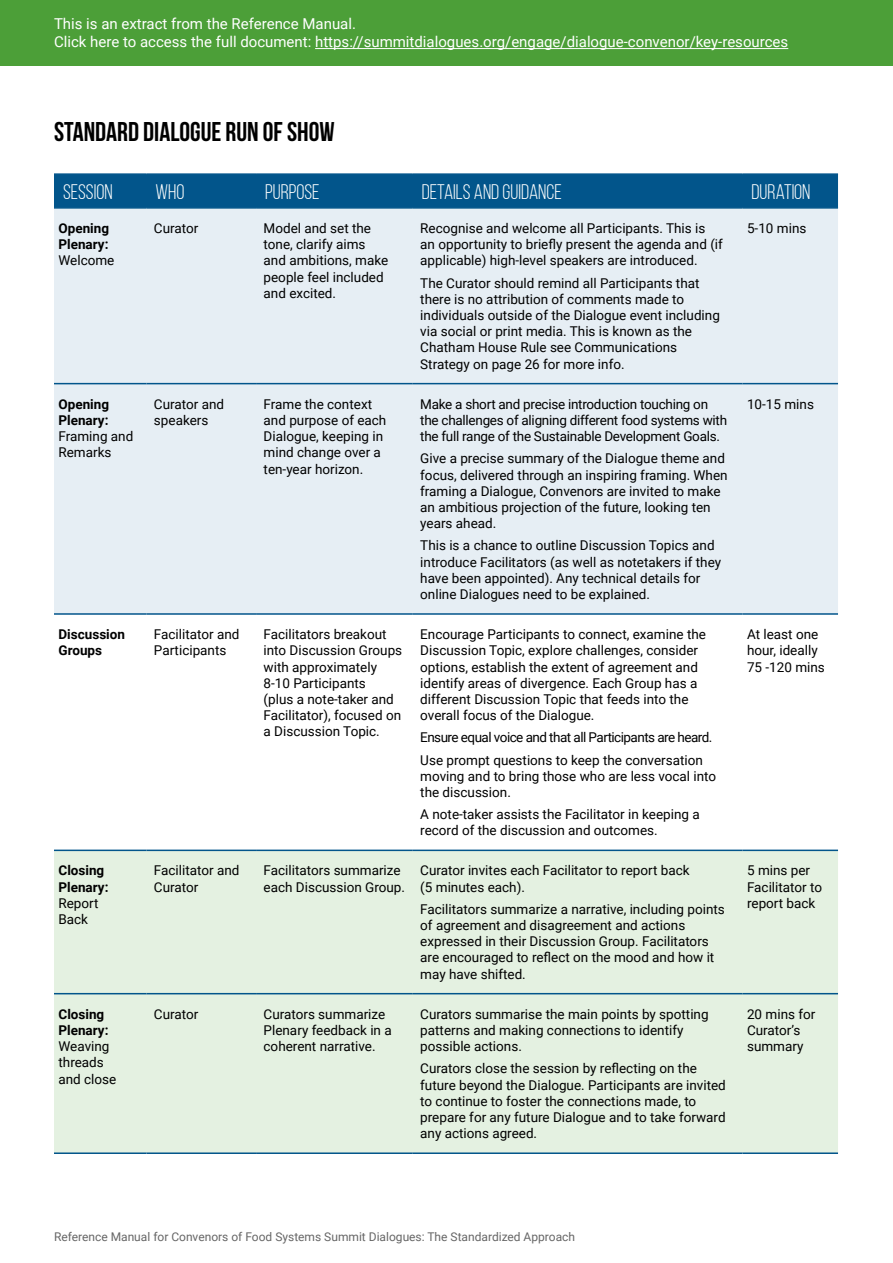
<style>
.page{position:relative;width:893px;height:1263px;background:#fff}
.page>*{position:absolute;margin:0;border:0;box-sizing:border-box;transform-origin:0 0}
.t1{font:700 27px "Bebas Neue";color:#000}
.t2{font:21px "Bebas Neue";color:#fff}
.t3{font:15px/18px "Roboto";color:#fff}
.t4{font:13.5px/16.2px "Roboto";color:#000}
.t5{font:13.5px/16.2px "Roboto";letter-spacing:-.02em;color:#000}
.t6{font:13.5px/22.2px "Roboto";letter-spacing:-.04em;color:#000}
.t7{font:700 13.5px/16.2px "Roboto";color:#000}
.t8{font:12px "Roboto";color:#666}
</style>
<div class="page">
<div style="left:0;top:0;width:893px;height:66px;background:#4c9f38"></div>
<hr style="left:315px;top:48px;width:473px;height:1px;background:#fff">
<div style="left:54px;top:175px;width:784px;height:32px;background:#02558b"></div>
<div style="left:54px;top:209px;width:784px;height:404px;background:#e6eef4"></div>
<div style="left:54px;top:851px;width:784px;height:301px;background:#e4f1e1"></div>
<hr style="left:54px;top:173px;width:92px;height:2px;background:#02558b">
<hr style="left:146px;top:173px;width:110px;height:2px;background:#02558b">
<hr style="left:146px;top:175px;width:1px;height:32px;background:#02558b">
<hr style="left:256px;top:173px;width:157px;height:2px;background:#02558b">
<hr style="left:255px;top:175px;width:2px;height:32px;background:#02558b">
<hr style="left:413px;top:173px;width:329px;height:2px;background:#02558b">
<hr style="left:412px;top:175px;width:1px;height:32px;background:#02558b">
<hr style="left:742px;top:173px;width:96px;height:2px;background:#02558b">
<hr style="left:742px;top:175px;width:1px;height:32px;background:#02558b">
<hr style="left:54px;top:207px;width:92px;height:2px;background:#02558b">
<hr style="left:146px;top:207px;width:110px;height:2px;background:#02558b">
<hr style="left:256px;top:207px;width:157px;height:2px;background:#02558b">
<hr style="left:413px;top:207px;width:329px;height:2px;background:#02558b">
<hr style="left:742px;top:207px;width:96px;height:2px;background:#02558b">
<hr style="left:54px;top:383px;width:92px;height:1px;background:#02558b">
<hr style="left:146px;top:383px;width:110px;height:1px;background:#02558b">
<hr style="left:256px;top:383px;width:157px;height:1px;background:#02558b">
<hr style="left:413px;top:383px;width:329px;height:1px;background:#02558b">
<hr style="left:742px;top:383px;width:96px;height:1px;background:#02558b">
<hr style="left:54px;top:613px;width:92px;height:2px;background:#02558b">
<hr style="left:146px;top:613px;width:110px;height:2px;background:#02558b">
<hr style="left:256px;top:613px;width:157px;height:2px;background:#02558b">
<hr style="left:413px;top:613px;width:329px;height:2px;background:#02558b">
<hr style="left:742px;top:613px;width:96px;height:2px;background:#02558b">
<hr style="left:54px;top:849px;width:92px;height:2px;background:#02558b">
<hr style="left:146px;top:849px;width:110px;height:2px;background:#02558b">
<hr style="left:256px;top:849px;width:157px;height:2px;background:#02558b">
<hr style="left:413px;top:849px;width:329px;height:2px;background:#02558b">
<hr style="left:742px;top:849px;width:96px;height:2px;background:#02558b">
<hr style="left:54px;top:993px;width:92px;height:1px;background:#02558b">
<hr style="left:146px;top:993px;width:110px;height:1px;background:#02558b">
<hr style="left:256px;top:993px;width:157px;height:1px;background:#02558b">
<hr style="left:413px;top:993px;width:329px;height:1px;background:#02558b">
<hr style="left:742px;top:993px;width:96px;height:1px;background:#02558b">
<hr style="left:54px;top:1152px;width:92px;height:2px;background:#02558b">
<hr style="left:146px;top:1152px;width:110px;height:2px;background:#02558b">
<hr style="left:256px;top:1152px;width:157px;height:2px;background:#02558b">
<hr style="left:413px;top:1152px;width:329px;height:2px;background:#02558b">
<hr style="left:742px;top:1152px;width:96px;height:2px;background:#02558b">
<p class="t3" style="left:54px;top:15px;width:736px">This is an extract from the Reference Manual.<br>Click here to access the full document: https://summitdialogues.org/engage/dialogue-convenor/key-resources</p>
<h1 class="t1" style="left:54px;top:117px;width:282px">STANDARD DIALOGUE RUN OF SHOW</h1>
<h2 class="t2" style="left:63px;top:180px;width:51px">SESSION</h2>
<h2 class="t2" style="left:155px;top:180px;width:30px">WHO</h2>
<h2 class="t2" style="left:265px;top:180px;width:56px">PURPOSE</h2>
<h2 class="t2" style="left:422px;top:180px;width:141px">DETAILS AND GUIDANCE</h2>
<h2 class="t2" style="left:752px;top:180px;width:60px">DURATION</h2>
<p class="t7" style="left:58px;top:220px;width:52px">Opening<br>Plenary:</p>
<p class="t4" style="left:58px;top:252px;width:57px">Welcome</p>
<p class="t4" style="left:154px;top:220px;width:46px">Curator</p>
<p class="t4" style="left:264px;top:220px;width:126px">Model and set the tone, clarify aims and ambitions, make people feel included and excited.</p>
<p class="t4" style="left:420px;top:220px;width:304px">Recognise and welcome all Participants. This is an opportunity to briefly present the agenda and (if applicable) high-level speakers are introduced.</p>
<p class="t4" style="left:747px;top:220px;width:61px">5-10 mins</p>
<p class="t4" style="left:420px;top:274px;width:301px">The Curator should remind all Participants that there is no attribution of comments made to individuals outside of the Dialogue event including via social or print media. This is known as the Chatham House Rule see Communications Strategy on page 26 for more info.</p>
<p class="t7" style="left:58px;top:395px;width:52px">Opening<br>Plenary:</p>
<p class="t4" style="left:58px;top:428px;width:76px">Framing and<br>Remarks</p>
<p class="t4" style="left:154px;top:395px;width:72px">Curator and speakers</p>
<p class="t4" style="left:264px;top:395px;width:124px">Frame the context and purpose of each<br>Dialogue, keeping in mind change over a ten-year horizon.</p>
<p class="t5" style="left:420px;top:395px;width:308px">Make a short and precise introduction touching on the challenges of aligning different food systems with the full range of the Sustainable Development Goals.</p>
<p class="t4" style="left:420px;top:450px;width:309px">Give a precise summary of the Dialogue theme and focus, delivered through an inspiring framing. When framing a Dialogue, Convenors are invited to make an ambitious projection of the future, looking ten years ahead.</p>
<p class="t4" style="left:420px;top:537px;width:302px">This is a chance to outline Discussion Topics and introduce Facilitators (as well as notetakers if they have been appointed). Any technical details for online Dialogues need to be explained.</p>
<p class="t7" style="left:58px;top:626px;width:68px">Discussion<br>Groups</p>
<p class="t4" style="left:154px;top:626px;width:87px">Facilitator and<br>Participants</p>
<p class="t4" style="left:264px;top:626px;width:140px">Facilitators breakout into Discussion Groups with approximately<br>8-10 Participants<br>(plus a note-taker and<br>Facilitator), focused on a Discussion Topic.</p>
<p class="t4" style="left:420px;top:626px;width:287px">Encourage Participants to connect, examine the Discussion Topic, explore challenges, consider options, establish the extent of agreement and identify areas of divergence. Each Group has a different Discussion Topic that feeds into the overall focus of the Dialogue.</p>
<p class="t6" style="left:420px;top:726px;width:294px">Ensure equal voice and that all Participants are heard.<br>Use prompt questions to keep the conversation</p>
<p class="t4" style="left:420px;top:767px;width:297px">moving and to bring those who are less vocal into the discussion.</p>
<p class="t4" style="left:420px;top:806px;width:281px">A note-taker assists the Facilitator in keeping a record of the discussion and outcomes.</p>
<p class="t7" style="left:58px;top:862px;width:52px">Closing<br>Plenary:</p>
<p class="t4" style="left:58px;top:894px;width:42px">Report<br>Back</p>
<p class="t7" style="left:58px;top:1005px;width:52px">Closing<br>Plenary:</p>
<p class="t4" style="left:58px;top:1038px;width:59px">Weaving threads and close</p>
<p class="t4" style="left:154px;top:862px;width:87px">Facilitator and<br>Curator</p>
<p class="t4" style="left:264px;top:862px;width:143px">Facilitators summarize each Discussion Group.</p>
<p class="t4" style="left:420px;top:862px;width:271px">Curator invites each Facilitator to report back (5 minutes each).</p>
<p class="t4" style="left:420px;top:900px;width:306px">Facilitators summarize a narrative, including points of agreement and disagreement and actions expressed in their Discussion Group. Facilitators are encouraged to reflect on the mood and how it may have shifted.</p>
<p class="t4" style="left:154px;top:1005px;width:46px">Curator</p>
<p class="t4" style="left:264px;top:1005px;width:130px">Curators summarize<br>Plenary feedback in a coherent narrative.</p>
<p class="t4" style="left:420px;top:1005px;width:290px">Curators summarise the main points by spotting patterns and making connections to identify possible actions.</p>
<p class="t4" style="left:420px;top:1060px;width:307px">Curators close the session by reflecting on the future beyond the Dialogue. Participants are invited to continue to foster the connections made, to prepare for any future Dialogue and to take forward any actions agreed.</p>
<p class="t4" style="left:747px;top:395px;width:68px">10-15 mins</p>
<p class="t4" style="left:747px;top:626px;width:79px">At least one hour, ideally<br>75 -120 mins</p>
<p class="t4" style="left:747px;top:862px;width:77px">5 mins per<br>Facilitator to report back</p>
<p class="t4" style="left:747px;top:1005px;width:70px">20 mins for<br>Curator’s summary</p>
<p class="t8" style="left:54px;top:1228px;width:523px">Reference Manual for Convenors of Food Systems Summit Dialogues: The Standardized Approach</p>
</div>
